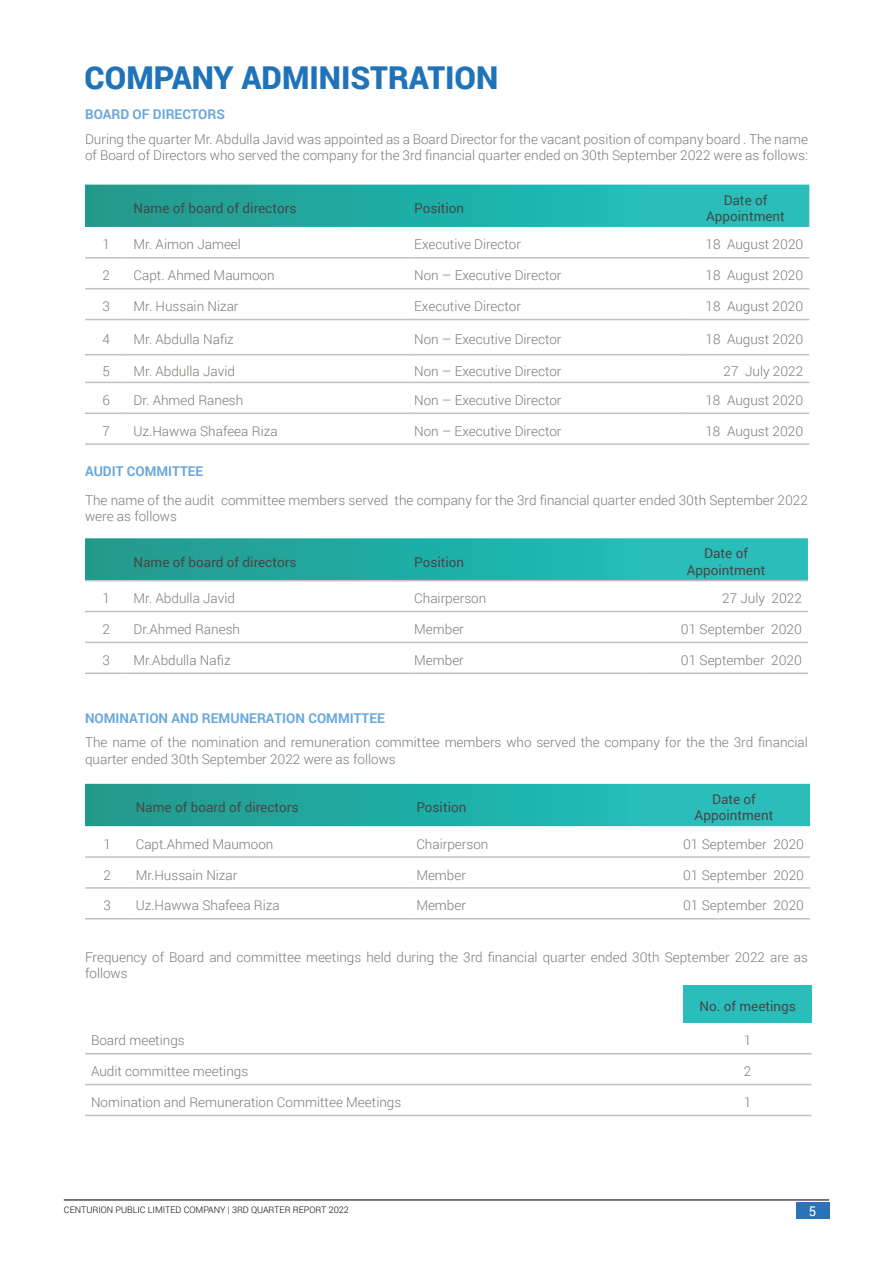
<style>
.page{position:relative;width:893px;height:1263px;background:#fff}
.page>*{position:absolute;margin:0;border:0;box-sizing:border-box;transform-origin:0 0}
.t1{font:900 31.5px "Roboto";color:#1e73b9}
.t2{font:300 13.5px/16.2px "Roboto";color:#7b7c77}
.t3{font:13.5px/16.2px "Roboto";color:#464849;text-align:center}
.t4{font:700 13.5px "Roboto";color:#6aa8db}
.t5{font:13.35px "Roboto";color:#fff}
.t6{font:300 9px "Roboto";color:#000}
</style>
<div class="page">
<svg style="left:85px;top:185px;width:724px;height:42px;background:#23aea7"></svg>
<hr style="left:85px;top:257px;width:43px;height:2px;background:#c1c1c1">
<hr style="left:128px;top:257px;width:280px;height:2px;background:#c1c1c1">
<hr style="left:408px;top:257px;width:274px;height:2px;background:#c1c1c1">
<hr style="left:682px;top:257px;width:127px;height:2px;background:#c1c1c1">
<hr style="left:85px;top:288px;width:43px;height:1px;background:#c1c1c1">
<hr style="left:128px;top:288px;width:280px;height:1px;background:#c1c1c1">
<hr style="left:408px;top:288px;width:274px;height:1px;background:#c1c1c1">
<hr style="left:682px;top:288px;width:127px;height:1px;background:#c1c1c1">
<hr style="left:85px;top:319px;width:43px;height:1px;background:#c1c1c1">
<hr style="left:128px;top:319px;width:280px;height:1px;background:#c1c1c1">
<hr style="left:408px;top:319px;width:274px;height:1px;background:#c1c1c1">
<hr style="left:682px;top:319px;width:127px;height:1px;background:#c1c1c1">
<hr style="left:85px;top:354px;width:43px;height:1px;background:#c1c1c1">
<hr style="left:128px;top:354px;width:280px;height:1px;background:#c1c1c1">
<hr style="left:408px;top:354px;width:274px;height:1px;background:#c1c1c1">
<hr style="left:682px;top:354px;width:127px;height:1px;background:#c1c1c1">
<hr style="left:85px;top:382px;width:43px;height:1px;background:#c1c1c1">
<hr style="left:128px;top:382px;width:280px;height:1px;background:#c1c1c1">
<hr style="left:408px;top:382px;width:274px;height:1px;background:#c1c1c1">
<hr style="left:682px;top:382px;width:127px;height:1px;background:#c1c1c1">
<hr style="left:85px;top:412px;width:43px;height:2px;background:#c1c1c1">
<hr style="left:128px;top:412px;width:280px;height:2px;background:#c1c1c1">
<hr style="left:408px;top:412px;width:274px;height:2px;background:#c1c1c1">
<hr style="left:682px;top:412px;width:127px;height:2px;background:#c1c1c1">
<hr style="left:85px;top:443px;width:43px;height:2px;background:#c1c1c1">
<hr style="left:128px;top:443px;width:280px;height:2px;background:#c1c1c1">
<hr style="left:408px;top:443px;width:274px;height:2px;background:#c1c1c1">
<hr style="left:682px;top:443px;width:127px;height:2px;background:#c1c1c1">
<svg style="left:85px;top:538px;width:723px;height:42px;background:#25afa7"></svg>
<hr style="left:85px;top:580px;width:43px;height:1px;background:#c1c1c1">
<hr style="left:128px;top:580px;width:280px;height:1px;background:#c1c1c1">
<hr style="left:408px;top:580px;width:236px;height:1px;background:#c1c1c1">
<hr style="left:644px;top:580px;width:164px;height:1px;background:#c1c1c1">
<hr style="left:85px;top:611px;width:43px;height:1px;background:#c1c1c1">
<hr style="left:128px;top:611px;width:280px;height:1px;background:#c1c1c1">
<hr style="left:408px;top:611px;width:236px;height:1px;background:#c1c1c1">
<hr style="left:644px;top:611px;width:164px;height:1px;background:#c1c1c1">
<hr style="left:85px;top:642px;width:43px;height:1px;background:#c1c1c1">
<hr style="left:128px;top:642px;width:280px;height:1px;background:#c1c1c1">
<hr style="left:408px;top:642px;width:236px;height:1px;background:#c1c1c1">
<hr style="left:644px;top:642px;width:164px;height:1px;background:#c1c1c1">
<hr style="left:85px;top:672px;width:43px;height:2px;background:#c1c1c1">
<hr style="left:128px;top:672px;width:280px;height:2px;background:#c1c1c1">
<hr style="left:408px;top:672px;width:236px;height:2px;background:#c1c1c1">
<hr style="left:644px;top:672px;width:164px;height:2px;background:#c1c1c1">
<svg style="left:85px;top:784px;width:725px;height:42px;background:#23aea7"></svg>
<hr style="left:85px;top:856px;width:45px;height:2px;background:#c1c1c1">
<hr style="left:130px;top:856px;width:280px;height:2px;background:#c1c1c1">
<hr style="left:410px;top:856px;width:248px;height:2px;background:#c1c1c1">
<hr style="left:658px;top:856px;width:152px;height:2px;background:#c1c1c1">
<hr style="left:85px;top:887px;width:45px;height:2px;background:#c1c1c1">
<hr style="left:130px;top:887px;width:280px;height:2px;background:#c1c1c1">
<hr style="left:410px;top:887px;width:248px;height:2px;background:#c1c1c1">
<hr style="left:658px;top:887px;width:152px;height:2px;background:#c1c1c1">
<hr style="left:85px;top:918px;width:45px;height:1px;background:#c1c1c1">
<hr style="left:130px;top:918px;width:280px;height:1px;background:#c1c1c1">
<hr style="left:410px;top:918px;width:248px;height:1px;background:#c1c1c1">
<hr style="left:658px;top:918px;width:152px;height:1px;background:#c1c1c1">
<div style="left:684px;top:985px;width:127px;height:38px;background:#2abdb9"></div>
<hr style="left:85px;top:1053px;width:599px;height:1px;background:#c1c1c1">
<hr style="left:684px;top:1053px;width:127px;height:1px;background:#c1c1c1">
<hr style="left:85px;top:1084px;width:599px;height:1px;background:#c1c1c1">
<hr style="left:684px;top:1084px;width:127px;height:1px;background:#c1c1c1">
<hr style="left:85px;top:1115px;width:599px;height:1px;background:#c1c1c1">
<hr style="left:684px;top:1115px;width:127px;height:1px;background:#c1c1c1">
<hr style="left:64px;top:1199px;width:765px;height:1px;background:#000">
<div style="left:796px;top:1202px;width:33px;height:16px;background:#2c72b8"></div>
<h1 class="t1" style="left:85px;top:55px;width:415px">COMPANY ADMINISTRATION</h1>
<p class="t4" style="left:85px;top:105px;width:141px">BOARD OF DIRECTORS</p>
<p class="t2" style="left:85px;top:131px;width:724px">During the quarter Mr. Abdulla Javid was appointed as a Board Director for the vacant position of company board . The name of Board of Directors who served the company for the 3rd financial quarter ended on 30th September 2022 were as follows:</p>
<p class="t3" style="left:134px;top:199px;width:164px">Name of board of directors</p>
<p class="t3" style="left:414px;top:199px;width:52px">Position</p>
<p class="t3" style="left:706px;top:191px;width:80px">Date of<br>Appointment</p>
<p class="t2" style="left:103px;top:236px;width:9px">1</p>
<p class="t2" style="left:134px;top:236px;width:109px">Mr. Aimon Jameel</p>
<p class="t2" style="left:414px;top:236px;width:108px">Executive Director</p>
<p class="t2" style="left:706px;top:236px;width:99px">18 August 2020</p>
<p class="t2" style="left:103px;top:267px;width:9px">2</p>
<p class="t2" style="left:134px;top:267px;width:143px">Capt. Ahmed Maumoon</p>
<p class="t2" style="left:414px;top:267px;width:149px">Non – Executive Director</p>
<p class="t2" style="left:705px;top:267px;width:99px">18 August 2020</p>
<p class="t2" style="left:103px;top:298px;width:9px">3</p>
<p class="t2" style="left:134px;top:298px;width:107px">Mr. Hussain Nizar</p>
<p class="t2" style="left:414px;top:298px;width:108px">Executive Director</p>
<p class="t2" style="left:705px;top:298px;width:99px">18 August 2020</p>
<p class="t2" style="left:103px;top:331px;width:9px">4</p>
<p class="t2" style="left:134px;top:331px;width:102px">Mr. Abdulla Nafiz</p>
<p class="t2" style="left:414px;top:331px;width:149px">Non – Executive Director</p>
<p class="t2" style="left:705px;top:331px;width:99px">18 August 2020</p>
<p class="t2" style="left:103px;top:362px;width:9px">5</p>
<p class="t2" style="left:134px;top:362px;width:103px">Mr. Abdulla Javid</p>
<p class="t2" style="left:414px;top:362px;width:149px">Non – Executive Director</p>
<p class="t2" style="left:723px;top:362px;width:81px">27 July 2022</p>
<p class="t2" style="left:103px;top:392px;width:9px">6</p>
<p class="t2" style="left:134px;top:392px;width:111px">Dr. Ahmed Ranesh</p>
<p class="t2" style="left:414px;top:392px;width:149px">Non – Executive Director</p>
<p class="t2" style="left:705px;top:392px;width:99px">18 August 2020</p>
<p class="t2" style="left:102px;top:422px;width:9px">7</p>
<p class="t2" style="left:133px;top:422px;width:146px">Uz.Hawwa Shafeea Riza</p>
<p class="t2" style="left:414px;top:422px;width:149px">Non – Executive Director</p>
<p class="t2" style="left:705px;top:422px;width:99px">18 August 2020</p>
<p class="t4" style="left:85px;top:462px;width:120px">AUDIT COMMITTEE</p>
<p class="t2" style="left:85px;top:492px;width:724px">The name of the audit committee members served the company for the 3rd financial quarter ended 30th September 2022 were as follows</p>
<p class="t3" style="left:134px;top:553px;width:164px">Name of board of directors</p>
<p class="t3" style="left:414px;top:553px;width:52px">Position</p>
<p class="t3" style="left:687px;top:545px;width:80px">Date of<br>Appointment</p>
<p class="t2" style="left:103px;top:590px;width:9px">1</p>
<p class="t2" style="left:134px;top:590px;width:103px">Mr. Abdulla Javid</p>
<p class="t2" style="left:414px;top:590px;width:74px">Chairperson</p>
<p class="t2" style="left:722px;top:590px;width:81px">27 July 2022</p>
<p class="t2" style="left:103px;top:621px;width:9px">2</p>
<p class="t2" style="left:134px;top:621px;width:108px">Dr.Ahmed Ranesh</p>
<p class="t2" style="left:414px;top:621px;width:51px">Member</p>
<p class="t2" style="left:681px;top:621px;width:122px">01 September 2020</p>
<p class="t2" style="left:103px;top:651px;width:9px">3</p>
<p class="t2" style="left:134px;top:651px;width:99px">Mr.Abdulla Nafiz</p>
<p class="t2" style="left:414px;top:651px;width:51px">Member</p>
<p class="t2" style="left:681px;top:651px;width:122px">01 September 2020</p>
<p class="t4" style="left:85px;top:708px;width:301px">NOMINATION AND REMUNERATION COMMITTEE</p>
<p class="t2" style="left:85px;top:734px;width:724px">The name of the nomination and remuneration committee members who served the company for the the 3rd financial quarter ended 30th September 2022 were as follows</p>
<p class="t3" style="left:136px;top:799px;width:164px">Name of board of directors</p>
<p class="t3" style="left:416px;top:799px;width:52px">Position</p>
<p class="t3" style="left:695px;top:790px;width:80px">Date of<br>Appointment</p>
<p class="t2" style="left:104px;top:835px;width:9px">1</p>
<p class="t2" style="left:136px;top:835px;width:139px">Capt.Ahmed Maumoon</p>
<p class="t2" style="left:416px;top:835px;width:74px">Chairperson</p>
<p class="t2" style="left:683px;top:835px;width:122px">01 September 2020</p>
<p class="t2" style="left:104px;top:866px;width:9px">2</p>
<p class="t2" style="left:136px;top:866px;width:103px">Mr.Hussain Nizar</p>
<p class="t2" style="left:416px;top:866px;width:51px">Member</p>
<p class="t2" style="left:683px;top:866px;width:122px">01 September 2020</p>
<p class="t2" style="left:104px;top:897px;width:9px">3</p>
<p class="t2" style="left:136px;top:897px;width:146px">Uz.Hawwa Shafeea Riza</p>
<p class="t2" style="left:416px;top:897px;width:51px">Member</p>
<p class="t2" style="left:683px;top:897px;width:122px">01 September 2020</p>
<p class="t2" style="left:85px;top:948px;width:724px">Frequency of Board and committee meetings held during the 3rd financial quarter ended 30th September 2022 are as follows</p>
<p class="t3" style="left:699px;top:998px;width:98px">No. of meetings</p>
<p class="t2" style="left:91px;top:1032px;width:95px">Board meetings</p>
<p class="t2" style="left:744px;top:1032px;width:9px">1</p>
<p class="t2" style="left:91px;top:1063px;width:159px">Audit committee meetings</p>
<p class="t2" style="left:744px;top:1063px;width:9px">2</p>
<p class="t2" style="left:91px;top:1094px;width:312px">Nomination and Remuneration Committee Meetings</p>
<p class="t2" style="left:744px;top:1094px;width:9px">1</p>
<p class="t6" style="left:64px;top:1203px;width:286px">CENTURION PUBLIC LIMITED COMPANY | 3RD QUARTER REPORT 2022</p>
<p class="t5" style="left:809px;top:1202px;width:9px">5</p>
</div>
